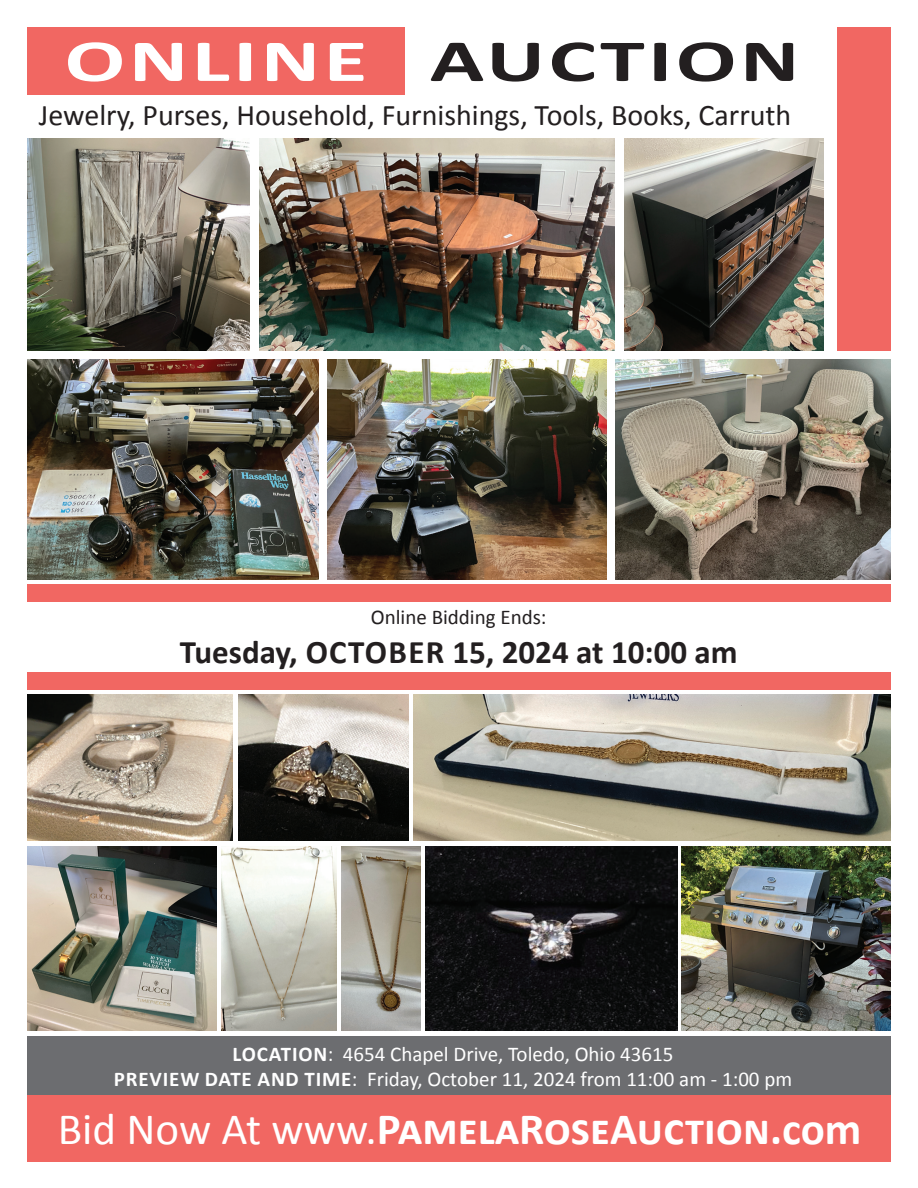
<style>
.page{position:relative;width:918px;height:1188px;background:#fff}
.page>*{position:absolute;margin:0;border:0;box-sizing:border-box;transform-origin:0 0}
.t1{font:700 60px "Calibri";letter-spacing:.04em;color:#231f20;scale:1.5 1}
.t2{font:700 45px "Calibri";color:#fff}
.t3{font:700 33px "Calibri";color:#231f20}
.t4{font:30px "Calibri";color:#231f20}
.t5{font:21px/25.2px "Calibri";color:#fff;text-align:center}
.t6{font:21px "Calibri";color:#231f20}
.s1{color:#fff}
.s2{font-weight:700}
.s3{font-weight:400}
</style>
<div class="page">
<div style="left:27px;top:1095px;width:864px;height:67px;background:#f16762"></div>
<div style="left:27px;top:1037px;width:864px;height:58px;background:#6c6d70"></div>
<div style="left:27px;top:584px;width:864px;height:17px;background:#f16762"></div>
<div style="left:27px;top:673px;width:864px;height:17px;background:#f16762"></div>
<div style="left:27px;top:27px;width:378px;height:67px;background:#f16762"></div>
<div style="left:837px;top:27px;width:54px;height:324px;background:#f16762"></div>
<img style="left:27px;top:139px;width:222px;height:212px">
<img style="left:260px;top:139px;width:354px;height:212px">
<img style="left:624px;top:139px;width:200px;height:212px">
<img style="left:27px;top:359px;width:292px;height:220px">
<img style="left:328px;top:359px;width:278px;height:220px">
<img style="left:615px;top:359px;width:276px;height:220px">
<img style="left:27px;top:695px;width:206px;height:146px">
<img style="left:27px;top:847px;width:189px;height:184px">
<img style="left:238px;top:695px;width:170px;height:146px">
<img style="left:221px;top:847px;width:116px;height:184px">
<img style="left:414px;top:695px;width:477px;height:146px">
<img style="left:342px;top:847px;width:79px;height:184px">
<img style="left:682px;top:847px;width:209px;height:184px">
<img style="left:426px;top:847px;width:251px;height:184px">
<h1 class="t1" style="left:65px;top:19px;width:491px"><span class="s1">ONLINE</span> AUCTION</h1>
<h3 class="t4" style="left:39px;top:94px;width:754px">Jewelry, Purses, Household, Furnishings, Tools, Books, Carruth</h3>
<p class="t6" style="left:371px;top:602px;width:177px">Online Bidding Ends:</p>
<h3 class="t3" style="left:180px;top:629px;width:559px">Tuesday, OCTOBER 15, 2024 at 10:00 am</h3>
<p class="t5" style="left:114px;top:1041px;width:680px"><span class="s2">LOCATION</span>: 4654 Chapel Drive, Toledo, Ohio 43615<br><span class="s2">PREVIEW DATE AND TIME</span>: Friday, October 11, 2024 from 11:00 am - 1:00 pm</p>
<h2 class="t2" style="left:58px;top:1097px;width:805px"><span class="s3">Bid Now At www.</span>PamelaRoseAuction.com</h2>
</div>
